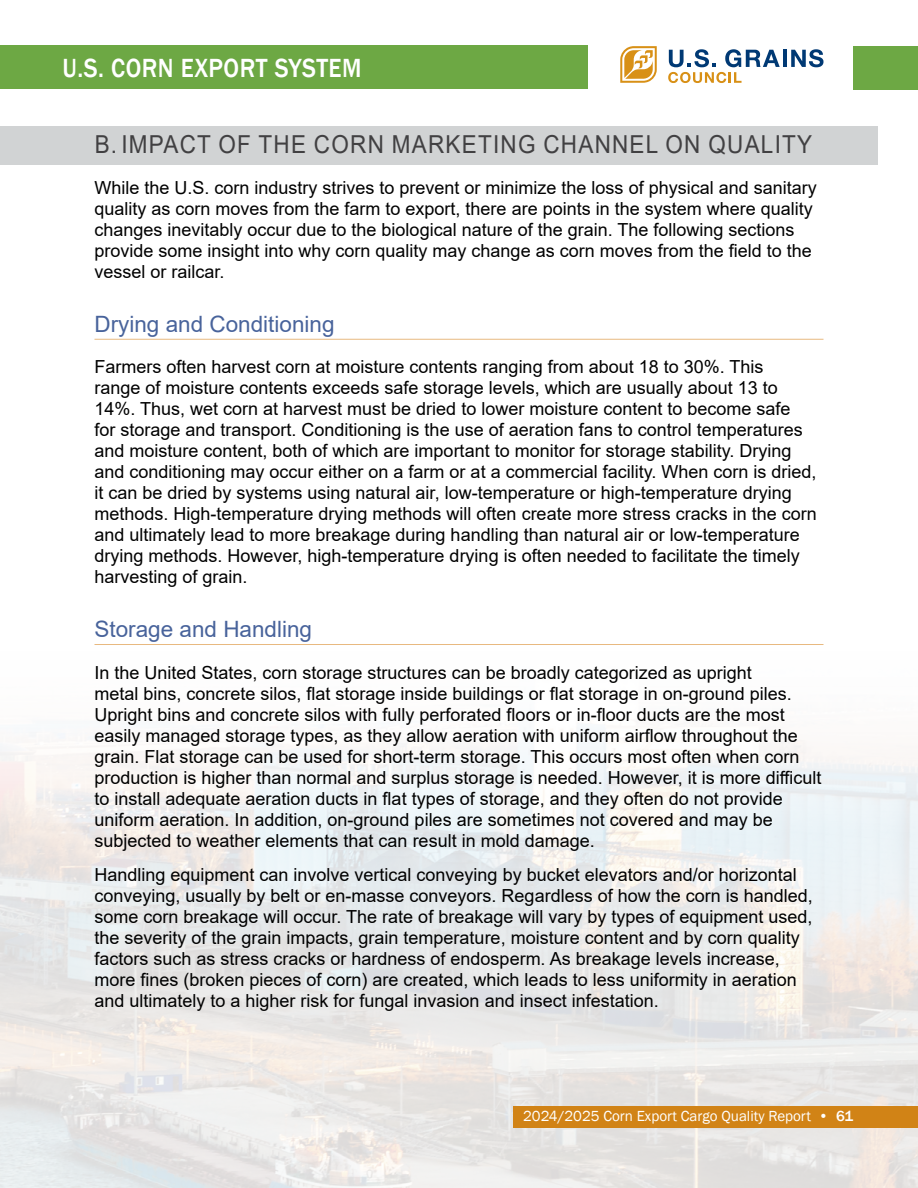
<style>
.page{position:relative;width:918px;height:1188px;background:#fff}
.page>*{position:absolute;margin:0;border:0;box-sizing:border-box;transform-origin:0 0}
.t1{font:500 27px "Franklin Gothic";letter-spacing:.02em;color:#fff;scale:.9 1}
.t2{font:24.75px "Arial";letter-spacing:.055em;color:#414042;scale:.91 1}
.t3{font:22.5px "Arial";color:#48639b}
.t4{font:18px/21px "Arial";color:#000}
.t5{font:15px "Franklin Gothic";color:#fff}
.s1{font-weight:500}
</style>
<div class="page">
<div style="left:513px;top:1106px;width:405px;height:22px;background:#d18316"></div>
<div style="left:0;top:46px;width:587px;height:43px;background:#6da844"></div>
<svg style="left:620px;top:46px;width:37px;height:37px"></svg>
<hr style="left:783px;top:50px;width:3px;height:17px;background:#003974">
<svg style="left:791px;top:49px;width:32px;height:18px"></svg>
<svg style="left:668px;top:49px;width:112px;height:34px"></svg>
<div style="left:853px;top:46px;width:65px;height:43px;background:#6da844"></div>
<div style="left:0;top:126px;width:878px;height:39px;background:#d1d3d4"></div>
<hr style="left:94px;top:339px;width:730px;height:1px;background:#e8b980">
<hr style="left:94px;top:644px;width:730px;height:1px;background:#e8b980">
<h1 class="t1" style="left:63px;top:51px;width:334px">U.S. CORN EXPORT SYSTEM</h1>
<h2 class="t2" style="left:95px;top:127px;width:790px">B. IMPACT OF THE CORN MARKETING CHANNEL ON QUALITY</h2>
<p class="t4" style="left:94px;top:177px;width:724px">While the U.S. corn industry strives to prevent or minimize the loss of physical and sanitary quality as corn moves from the farm to export, there are points in the system where quality changes inevitably occur due to the biological nature of the grain. The following sections provide some insight into why corn quality may change as corn moves from the field to the vessel or railcar.</p>
<p class="t3" style="left:94px;top:309px;width:242px">Drying and Conditioning</p>
<p class="t4" style="left:94px;top:356px;width:724px">Farmers often harvest corn at moisture contents ranging from about 18 to 30%. This<br>range of moisture contents exceeds safe storage levels, which are usually about 13 to 14%. Thus, wet corn at harvest must be dried to lower moisture content to become safe<br>for storage and transport. Conditioning is the use of aeration fans to control temperatures and moisture content, both of which are important to monitor for storage stability. Drying and conditioning may occur either on a farm or at a commercial facility. When corn is dried, it can be dried by systems using natural air, low-temperature or high-temperature drying methods. High-temperature drying methods will often create more stress cracks in the corn and ultimately lead to more breakage during handling than natural air or low-temperature drying methods. However, high-temperature drying is often needed to facilitate the timely harvesting of grain.</p>
<p class="t3" style="left:94px;top:614px;width:219px">Storage and Handling</p>
<p class="t4" style="left:94px;top:662px;width:728px">In the United States, corn storage structures can be broadly categorized as upright<br>metal bins, concrete silos, flat storage inside buildings or flat storage in on-ground piles.<br>Upright bins and concrete silos with fully perforated floors or in-floor ducts are the most easily managed storage types, as they allow aeration with uniform airflow throughout the grain. Flat storage can be used for short-term storage. This occurs most often when corn production is higher than normal and surplus storage is needed. However, it is more difficult to install adequate aeration ducts in flat types of storage, and they often do not provide uniform aeration. In addition, on-ground piles are sometimes not covered and may be subjected to weather elements that can result in mold damage.</p>
<p class="t4" style="left:94px;top:864px;width:720px">Handling equipment can involve vertical conveying by bucket elevators and/or horizontal conveying, usually by belt or en-masse conveyors. Regardless of how the corn is handled, some corn breakage will occur. The rate of breakage will vary by types of equipment used, the severity of the grain impacts, grain temperature, moisture content and by corn quality factors such as stress cracks or hardness of endosperm. As breakage levels increase, more fines (broken pieces of corn) are created, which leads to less uniformity in aeration and ultimately to a higher risk for fungal invasion and insect infestation.</p>
<p class="t5" style="left:523px;top:1107px;width:332px">2024/2025 Corn Export Cargo Quality Report • <span class="s1">61</span></p>
</div>
